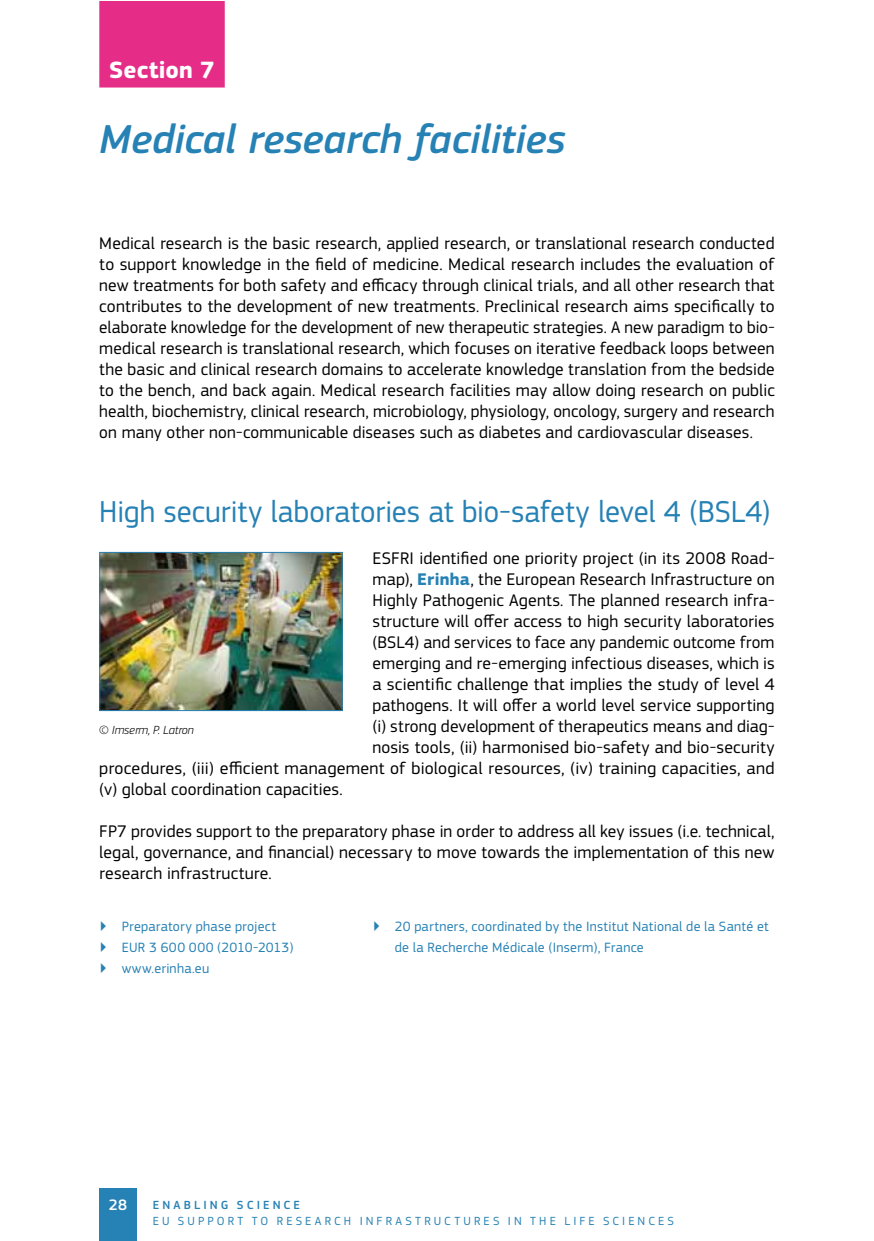
<style>
.page{position:relative;width:874px;height:1241px;background:#fff}
.page>*{position:absolute;margin:0;border:0;box-sizing:border-box;transform-origin:0 0}
.t1{font:italic 500 42px "EC Square Sans Pro";letter-spacing:-.005em;color:#2681b4}
.t2{font:31.5px "EC Square Sans Pro";letter-spacing:-.005em;color:#2681b4}
.t3{font:700 24.5px "EC Square Sans Pro";letter-spacing:.005em;color:#fff}
.t4{font:17.5px/21px "EC Square Sans Pro";letter-spacing:.01em;color:#000;text-align:justify}
.t5{font:500 15.75px "EC Square Sans Pro";color:#fff}
.t6{font:14px/21px "EC Square Sans Pro";letter-spacing:.02em;color:#2681b4}
.t7{font:12.25px "EC Square Sans Pro";letter-spacing:.255em;color:#2681b4}
.t8{font:italic 300 12.25px "EC Square Sans Pro";letter-spacing:-.01em;color:#000}
.t9{font:500 12.25px "EC Square Sans Pro";letter-spacing:.25em;color:#2681b4}
.s1{font-weight:700;color:#2681b4}
</style>
<div class="page">
<div style="left:99px;top:1187px;width:37px;height:53px;background:#2681b4"></div>
<div style="left:99px;top:1px;width:126px;height:86px;background:#e52d87"></div>
<img style="left:101px;top:554px;width:239px;height:155px">
<div style="left:99px;top:552px;width:243px;height:159px;border:1px solid #2681b4"></div>
<h3 class="t3" style="left:109px;top:55px;width:107px">Section 7</h3>
<h1 class="t1" style="left:99px;top:115px;width:467px">Medical research facilities</h1>
<p class="t4" style="left:99px;top:232px;width:676px">Medical research is the basic research, applied research, or translational research conducted to support knowledge in the field of medicine. Medical research includes the evaluation of new treatments for both safety and efficacy through clinical trials, and all other research that contributes to the development of new treatments. Preclinical research aims specifically to elaborate knowledge for the development of new therapeutic strategies. A new paradigm to bio&shy;medical research is translational research, which focuses on iterative feedback loops between the basic and clinical research domains to accelerate knowledge translation from the bedside to the bench, and back again. Medical research facilities may allow doing research on public health, biochemistry, clinical research, microbiology, physiology, oncology, surgery and research on many other non-communicable diseases such as diabetes and cardiovascular diseases.</p>
<h2 class="t2" style="left:99px;top:493px;width:672px">High security laboratories at bio-safety level 4 (BSL4)</h2>
<p class="t4" style="left:372px;top:547px;width:403px">ESFRI identified one priority project (in its 2008 Road-</p>
<p class="t4" style="left:372px;top:568px;width:403px">map), <span class="s1">Erinha</span>, the European Research Infrastructure on</p>
<p class="t4" style="left:372px;top:589px;width:403px">Highly Pathogenic Agents. The planned research infra-</p>
<p class="t4" style="left:372px;top:610px;width:403px">structure will offer access to high security laboratories</p>
<p class="t4" style="left:372px;top:631px;width:403px">(BSL4) and services to face any pandemic outcome from</p>
<p class="t4" style="left:372px;top:652px;width:403px">emerging and re-emerging infectious diseases, which is</p>
<p class="t4" style="left:372px;top:673px;width:403px">a scientific challenge that implies the study of level 4</p>
<p class="t4" style="left:372px;top:694px;width:403px">pathogens. It will offer a world level service supporting</p>
<p class="t4" style="left:372px;top:715px;width:403px">(i) strong development of therapeutics means and diag-</p>
<p class="t4" style="left:372px;top:736px;width:403px">nosis tools, (ii) harmonised bio-safety and bio-security</p>
<p class="t4" style="left:99px;top:757px;width:676px">procedures, (iii) efficient management of biological resources, (iv) training capacities, and</p>
<p class="t4" style="left:99px;top:778px;width:245px">(v) global coordination capacities.</p>
<p class="t4" style="left:99px;top:820px;width:676px">FP7 provides support to the preparatory phase in order to address all key issues (i.e. technical, legal, governance, and financial) necessary to move towards the implementation of this new research infrastructure.</p>
<p class="t8" style="left:99px;top:722px;width:96px">© Imserm, P. Latron</p>
<p class="t6" style="left:122px;top:915px;width:173px">Preparatory phase project<br>EUR 3 600 000 (2010-2013) www.erinha.eu</p>
<p class="t6" style="left:394px;top:915px;width:375px">20 partners, coordinated by the Institut National de la Santé et de la Recherche Médicale (Inserm), France</p>
<p class="t5" style="left:109px;top:1195px;width:20px">28</p>
<p class="t9" style="left:153px;top:1197px;width:149px">ENABLING SCIENCE</p>
<p class="t7" style="left:153px;top:1213px;width:522px">EU SUPPORT TO RESEARCH INFRASTRUCTURES IN THE LIFE SCIENCES</p>
</div>
